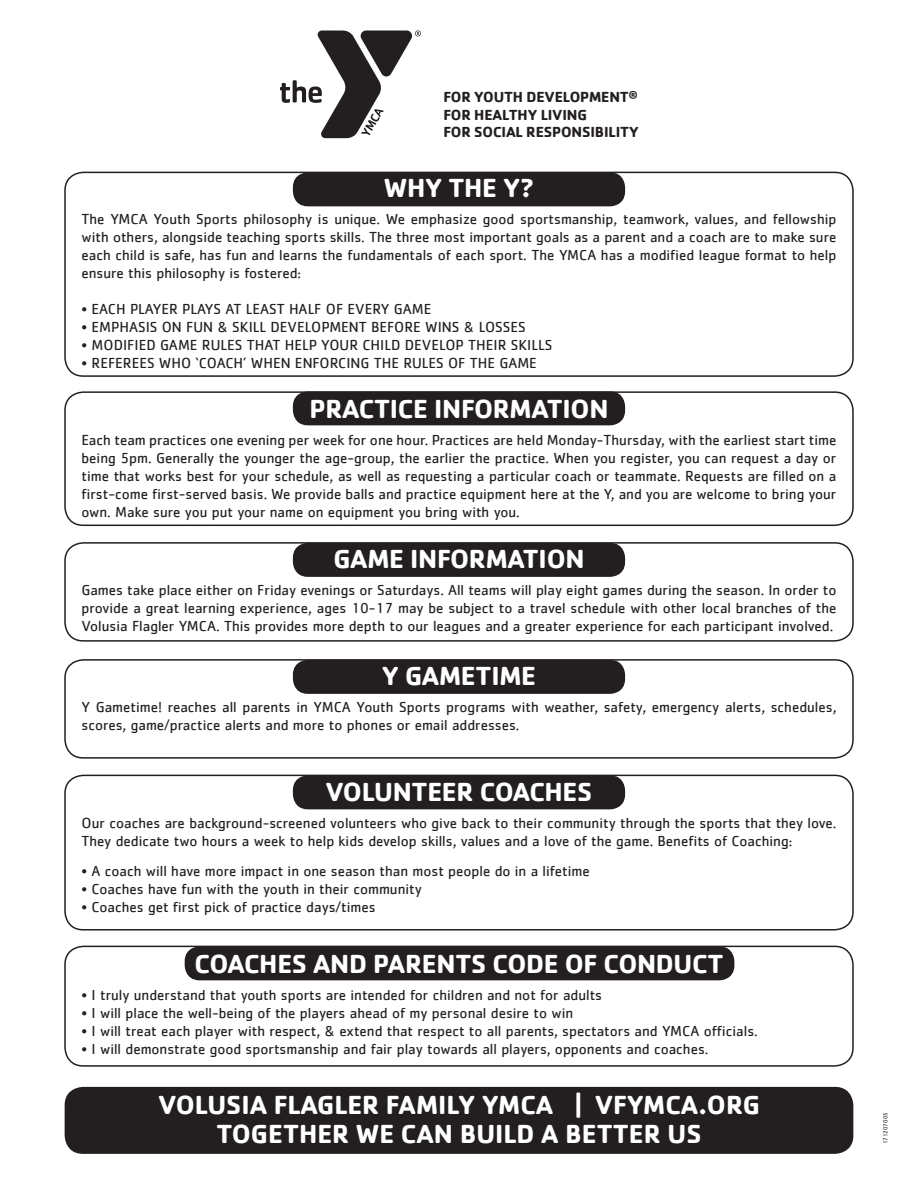
<style>
.page{position:relative;width:918px;height:1188px;background:#fff}
.page>*{position:absolute;margin:0;border:0;box-sizing:border-box;transform-origin:0 0}
.Subhed-Cachet_med{font:700 27px "Cachet";letter-spacing:-.01em;color:#fff}
.Cachet_body{font:700 27px "Cachet";color:#fff}
.Verdana_body{font:700 15.15px "Cachet";letter-spacing:-.01em;color:#231f20}
.Cachet_body-2{font:15px/18px "Cachet";color:#231f20;text-align:justify}
.Body-Verdana{font:6px "Cachet";color:#231f20}
</style>
<div class="page">
<div style="left:65px;top:1087px;width:788px;height:67px;background:#231f20;border-radius:18px"></div>
<div style="left:293px;top:775px;width:332px;height:34px;background:#231f20;border-radius:15px"></div>
<svg style="left:280px;top:30px;width:141px;height:108px"></svg>
<div style="left:64px;top:172px;width:790px;height:205px;border:2px solid #231f20;border-radius:18px"></div>
<div style="left:64px;top:391px;width:790px;height:135px;border:2px solid #231f20;border-radius:18px"></div>
<div style="left:64px;top:542px;width:790px;height:100px;border:2px solid #231f20;border-radius:18px"></div>
<div style="left:64px;top:775px;width:790px;height:156px;border:2px solid #231f20;border-radius:18px"></div>
<div style="left:64px;top:946px;width:790px;height:121px;border:2px solid #231f20;border-radius:18px"></div>
<div style="left:293px;top:172px;width:332px;height:34px;background:#231f20;border-radius:15px"></div>
<div style="left:293px;top:391px;width:332px;height:34px;background:#231f20;border-radius:15px"></div>
<div style="left:293px;top:543px;width:332px;height:34px;background:#231f20;border-radius:15px"></div>
<div style="left:185px;top:946px;width:549px;height:34px;background:#231f20;border-radius:15px"></div>
<div style="left:64px;top:659px;width:790px;height:100px;border:2px solid #231f20;border-radius:18px"></div>
<div style="left:293px;top:660px;width:332px;height:34px;background:#231f20;border-radius:15px"></div>
<p class="Verdana_body" style="left:444px;top:87px;width:195px">FOR YOUTH DEVELOPMENT<sup>®</sup></p>
<p class="Verdana_body" style="left:444px;top:105px;width:145px">FOR HEALTHY LIVING</p>
<p class="Verdana_body" style="left:444px;top:122px;width:196px">FOR SOCIAL RESPONSIBILITY</p>
<p class="Subhed-Cachet_med" style="left:384px;top:170px;width:152px">WHY THE Y?</p>
<p class="Cachet_body-2" style="left:82px;top:209px;width:756px">The YMCA Youth Sports philosophy is unique. We emphasize good sportsmanship, teamwork, values, and fellowship with others, alongside teaching sports skills. The three most important goals as a parent and a coach are to make sure each child is safe, has fun and learns the fundamentals of each sport. The YMCA has a modified league format to help ensure this philosophy is fostered:</p>
<p class="Cachet_body-2" style="left:82px;top:299px;width:351px">• EACH PLAYER PLAYS AT LEAST HALF OF EVERY GAME</p>
<p class="Cachet_body-2" style="left:82px;top:317px;width:446px">• EMPHASIS ON FUN &amp; SKILL DEVELOPMENT BEFORE WINS &amp; LOSSES</p>
<p class="Cachet_body-2" style="left:82px;top:335px;width:472px">• MODIFIED GAME RULES THAT HELP YOUR CHILD DEVELOP THEIR SKILLS</p>
<p class="Cachet_body-2" style="left:82px;top:353px;width:457px">• REFEREES WHO ‘COACH’ WHEN ENFORCING THE RULES OF THE GAME</p>
<p class="Subhed-Cachet_med" style="left:309px;top:392px;width:300px">PRACTICE INFORMATION</p>
<p class="Cachet_body-2" style="left:82px;top:431px;width:756px">Each team practices one evening per week for one hour. Practices are held Monday-Thursday, with the earliest start time being 5pm. Generally the younger the age-group, the earlier the practice. When you register, you can request a day or time that works best for your schedule, as well as requesting a particular coach or teammate. Requests are filled on a first-come first-served basis. We provide balls and practice equipment here at the Y, and you are welcome to bring your own. Make sure you put your name on equipment you bring with you.</p>
<p class="Subhed-Cachet_med" style="left:333px;top:542px;width:253px">GAME INFORMATION</p>
<p class="Cachet_body-2" style="left:82px;top:581px;width:756px">Games take place either on Friday evenings or Saturdays. All teams will play eight games during the season. In order to provide a great learning experience, ages 10-17 may be subject to a travel schedule with other local branches of the Volusia Flagler YMCA. This provides more depth to our leagues and a greater experience for each participant involved.</p>
<p class="Subhed-Cachet_med" style="left:382px;top:659px;width:156px">Y GAMETIME</p>
<p class="Cachet_body-2" style="left:82px;top:698px;width:756px">Y Gametime! reaches all parents in YMCA Youth Sports programs with weather, safety, emergency alerts, schedules, scores, game/practice alerts and more to phones or email addresses.</p>
<p class="Subhed-Cachet_med" style="left:326px;top:775px;width:268px">VOLUNTEER COACHES</p>
<p class="Cachet_body-2" style="left:82px;top:814px;width:756px">Our coaches are background-screened volunteers who give back to their community through the sports that they love.<br>They dedicate two hours a week to help kids develop skills, values and a love of the game. Benefits of Coaching:</p>
<p class="Cachet_body-2" style="left:82px;top:862px;width:510px">• A coach will have more impact in one season than most people do in a lifetime</p>
<p class="Cachet_body-2" style="left:82px;top:880px;width:342px">• Coaches have fun with the youth in their community</p>
<p class="Cachet_body-2" style="left:82px;top:898px;width:296px">• Coaches get first pick of practice days/times</p>
<p class="Subhed-Cachet_med" style="left:194px;top:947px;width:531px">COACHES AND PARENTS CODE OF CONDUCT</p>
<p class="Cachet_body-2" style="left:82px;top:986px;width:522px">• I truly understand that youth sports are intended for children and not for adults</p>
<p class="Cachet_body-2" style="left:82px;top:1004px;width:493px">• I will place the well-being of the players ahead of my personal desire to win</p>
<p class="Cachet_body-2" style="left:82px;top:1022px;width:678px">• I will treat each player with respect, &amp; extend that respect to all parents, spectators and YMCA officials.</p>
<p class="Cachet_body-2" style="left:82px;top:1040px;width:628px">• I will demonstrate good sportsmanship and fair play towards all players, opponents and coaches.</p>
<p class="Cachet_body" style="left:158px;top:1087px;width:603px">VOLUSIA FLAGLER FAMILY YMCA | VFYMCA.ORG</p>
<p class="Cachet_body" style="left:217px;top:1116px;width:486px">TOGETHER WE CAN BUILD A BETTER US</p>
<p class="Body-Verdana" style="left:882px;top:1144px;width:33px;rotate:-90deg">171207005</p>
</div>
